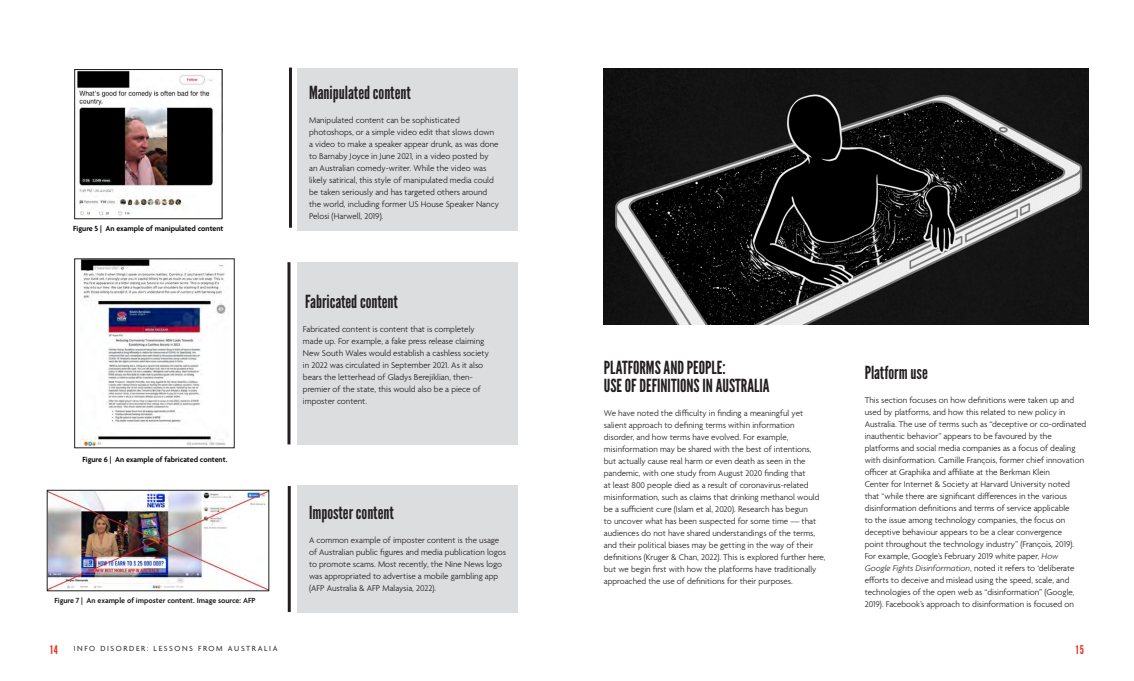
<style>
.page{position:relative;width:1134px;height:681px;background:#fff}
.page>*{position:absolute;margin:0;border:0;box-sizing:border-box;transform-origin:0 0}
.t1{font:18px "League Gothic";color:#231f20}
.t2{font:12px "League Gothic";color:#ee2e22}
.t3{font:300 9px/12px "Agenda";color:#231f20}
.Text_9pt_White__Alig{font:600 8px "Agenda";color:#231f20}
.Text_9pt_White__Alig-2{font:600 8px "Agenda";color:#000}
.Text_9pt_White__Alig-3{font:600 8px "Agenda";color:#050505}
.t4{font:8px "Agenda";letter-spacing:.2em;color:#231f20}
.s1{font-style:italic}
</style>
<div class="page">
<div style="left:298px;top:485px;width:220px;height:127px;background:#dcdddf"></div>
<div style="left:297px;top:262px;width:221px;height:182px;background:#dcdddf"></div>
<div style="left:298px;top:69px;width:220px;height:162px;background:#dcdddf"></div>
<img style="left:49px;top:491px;width:218px;height:98px">
<div style="left:47px;top:489px;width:222px;height:102px;border:1px solid #231f20"></div>
<img style="left:80px;top:260px;width:146px;height:186px">
<div style="left:74px;top:258px;width:161px;height:190px;border:1px solid #231f20"></div>
<img style="left:77px;top:71px;width:136px;height:145px">
<div style="left:74px;top:69px;width:149px;height:150px;border:1px solid #231f20"></div>
<hr style="left:289px;top:68px;width:3px;height:160px;background:#231f20">
<hr style="left:288px;top:486px;width:3px;height:125px;background:#231f20">
<hr style="left:287px;top:262px;width:3px;height:182px;background:#231f20">
<img style="left:604px;top:68px;width:485px;height:256px">
<p class="Text_9pt_White__Alig-2" style="left:73px;top:224px;width:152px">Figure 5 | An example of manipulated content</p>
<p class="Text_9pt_White__Alig-3" style="left:82px;top:455px;width:147px">Figure 6 | An example of fabricated content.</p>
<p class="Text_9pt_White__Alig" style="left:54px;top:595px;width:203px">Figure 7 | An example of imposter content. Image source: AFP</p>
<p class="t1" style="left:309px;top:81px;width:103px">Manipulated content</p>
<p class="t3" style="left:309px;top:114px;width:191px">Manipulated content can be sophisticated photoshops, or a simple video edit that slows down a video to make a speaker appear drunk, as was done to Barnaby Joyce in June 2021, in a video posted by an Australian comedy-writer. While the video was likely satirical, this style of manipulated media could be taken seriously and has targeted others around the world, including former US House Speaker Nancy Pelosi (Harwell, 2019).</p>
<p class="t1" style="left:305px;top:291px;width:94px">Fabricated content</p>
<p class="t3" style="left:303px;top:324px;width:188px">Fabricated content is content that is completely made up. For example, a fake press release claiming New South Wales would establish a cashless society in 2022 was circulated in September 2021. As it also bears the letterhead of Gladys Berejiklian, then&shy;premier of the state, this would also be a piece of imposter content.</p>
<p class="t1" style="left:309px;top:502px;width:86px">Imposter content</p>
<p class="t3" style="left:309px;top:535px;width:198px">A common example of imposter content is the usage of Australian public figures and media publication logos to promote scams. Most recently, the Nine News logo was appropriated to advertise a mobile gambling app (AFP Australia &amp; AFP Malaysia, 2022).</p>
<p class="t1" style="left:604px;top:356px;width:123px">PLATFORMS AND PEOPLE:</p>
<p class="t1" style="left:604px;top:374px;width:167px">USE OF DEFINITIONS IN AUSTRALIA</p>
<p class="t3" style="left:604px;top:407px;width:223px">We have noted the difficulty in finding a meaningful yet salient approach to defining terms within information disorder, and how terms have evolved. For example, misinformation may be shared with the best of intentions, but actually cause real harm or even death as seen in the pandemic, with one study from August 2020 finding that<br>at least 800 people died as a result of coronavirus-related misinformation, such as claims that drinking methanol would be a sufficient cure (Islam et al, 2020). Research has begun<br>to uncover what has been suspected for some time — that audiences do not have shared understandings of the terms, and their political biases may be getting in the way of their definitions (Kruger &amp; Chan, 2022). This is explored further here, but we begin first with how the platforms have traditionally approached the use of definitions for their purposes.</p>
<p class="t1" style="left:865px;top:361px;width:65px">Platform use</p>
<p class="t3" style="left:865px;top:394px;width:223px">This section focuses on how definitions were taken up and used by platforms, and how this related to new policy in Australia. The use of terms such as “deceptive or co-ordinated inauthentic behavior” appears to be favoured by the platforms and social media companies as a focus of dealing with disinformation. Camille François, former chief innovation officer at Graphika and affiliate at the Berkman Klein<br>Center for Internet &amp; Society at Harvard University noted that “while there are significant differences in the various disinformation definitions and terms of service applicable<br>to the issue among technology companies, the focus on deceptive behaviour appears to be a clear convergence<br>point throughout the technology industry” (François, 2019).<br>For example, Google’s February 2019 white paper, <span class="s1">How Google Fights Disinformation</span>, noted it refers to ‘deliberate efforts to deceive and mislead using the speed, scale, and technologies of the open web as “disinformation” (Google, 2019). Facebook’s approach to disinformation is focused on</p>
<h2 class="t2" style="left:50px;top:641px;width:9px">14</h2>
<p class="t4" style="left:74px;top:644px;width:205px">INFO DISORDER: LESSONS FROM AUSTRALIA</p>
<h2 class="t2" style="left:1076px;top:641px;width:10px">15</h2>
</div>
